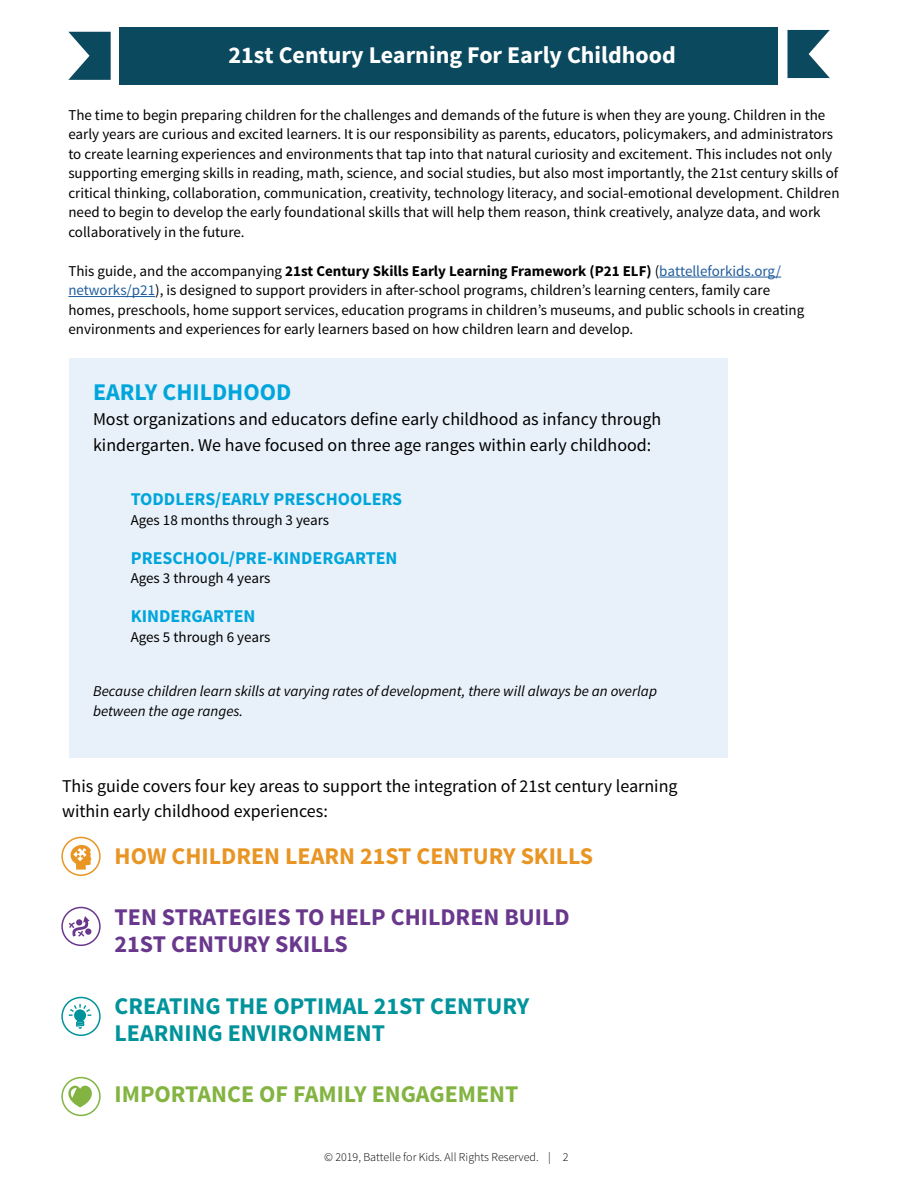
<style>
.page{position:relative;width:918px;height:1188px;background:#fff}
.page>*{position:absolute;margin:0;border:0;box-sizing:border-box;transform-origin:0 0}
.t1{font:700 24px/27px "Source Sans Pro";color:#69388d}
.t2{font:700 24px/27px "Source Sans Pro";color:#00939b}
.t3{font:700 24px "Source Sans Pro";color:#fff}
.t4{font:700 24px "Source Sans Pro";color:#e89524}
.t5{font:700 24px "Source Sans Pro";color:#83b441}
.t6{font:700 24px "Source Sans Pro";color:#00a6db}
.t7{font:18px/25.5px "Source Sans Pro";color:#000}
.t8{font:700 18px "Source Sans Pro";color:#00a6db}
.t9{font:15px/19.5px "Source Sans Pro";color:#000}
.t10{font:italic 15px/19.5px "Source Sans Pro";color:#000}
.t11{font:300 12px "Source Sans Pro";color:#000}
.s1{font-weight:700}
.s2{color:#215e9e}
</style>
<div class="page">
<div style="left:69px;top:358px;width:659px;height:399px;background:#e8f1fa"></div>
<svg style="left:67px;top:844px;width:25px;height:26px"></svg>
<div style="left:61px;top:837px;width:40px;height:39px;border:2px solid #e89524;border-radius:50%"></div>
<svg style="left:69px;top:916px;width:22px;height:21px"></svg>
<div style="left:61px;top:907px;width:40px;height:39px;border:2px solid #69388d;border-radius:50%"></div>
<svg style="left:69px;top:1004px;width:22px;height:25px"></svg>
<div style="left:61px;top:997px;width:40px;height:39px;border:2px solid #00939b;border-radius:50%"></div>
<svg style="left:64px;top:1078px;width:34px;height:29px"></svg>
<div style="left:61px;top:1077px;width:40px;height:39px;border:2px solid #83b441;border-radius:50%"></div>
<hr style="left:659px;top:277px;width:122px;height:1px;background:#215e9e">
<hr style="left:68px;top:296px;width:87px;height:1px;background:#215e9e">
<div style="left:119px;top:27px;width:659px;height:58px;background:#0b495f"></div>
<svg style="left:788px;top:30px;width:42px;height:48px"></svg>
<svg style="left:68px;top:32px;width:43px;height:48px"></svg>
<h1 class="t3" style="left:229px;top:40px;width:449px">21st Century Learning For Early Childhood</h1>
<p class="t9" style="left:68px;top:105px;width:773px">The time to begin preparing children for the challenges and demands of the future is when they are young. Children in the early years are curious and excited learners. It is our responsibility as parents, educators, policymakers, and administrators to create learning experiences and environments that tap into that natural curiosity and excitement. This includes not only supporting emerging skills in reading, math, science, and social studies, but also most importantly, the 21st century skills of critical thinking, collaboration, communication, creativity, technology literacy, and social-emotional development. Children need to begin to develop the early foundational skills that will help them reason, think creatively, analyze data, and work collaboratively in the future.</p>
<p class="t9" style="left:68px;top:261px;width:737px">This guide, and the accompanying <span class="s1">21st Century Skills Early Learning Framework (P21 ELF)</span> (<span class="s2">battelleforkids.org/ networks/p21</span>), is designed to support providers in after-school programs, children’s learning centers, family care homes, preschools, home support services, education programs in children’s museums, and public schools in creating environments and experiences for early learners based on how children learn and develop.</p>
<h1 class="t6" style="left:93px;top:376px;width:200px">EARLY CHILDHOOD</h1>
<p class="t7" style="left:93px;top:407px;width:570px">Most organizations and educators define early childhood as infancy through kindergarten. We have focused on three age ranges within early childhood:</p>
<p class="t8" style="left:131px;top:488px;width:273px">TODDLERS/EARLY PRESCHOOLERS</p>
<p class="t9" style="left:131px;top:510px;width:200px">Ages 18 months through 3 years</p>
<p class="t8" style="left:131px;top:546px;width:268px">PRESCHOOL/PRE-KINDERGARTEN</p>
<p class="t9" style="left:131px;top:569px;width:141px">Ages 3 through 4 years</p>
<p class="t8" style="left:131px;top:605px;width:126px">KINDERGARTEN</p>
<p class="t9" style="left:131px;top:627px;width:141px">Ages 5 through 6 years</p>
<p class="t10" style="left:93px;top:681px;width:566px">Because children learn skills at varying rates of development, there will always be an overlap between the age ranges.</p>
<p class="t7" style="left:62px;top:773px;width:617px">This guide covers four key areas to support the integration of 21st century learning within early childhood experiences:</p>
<h1 class="t4" style="left:115px;top:840px;width:480px">HOW CHILDREN LEARN 21ST CENTURY SKILLS</h1>
<h1 class="t1" style="left:115px;top:905px;width:457px">TEN STRATEGIES TO HELP CHILDREN BUILD<br>21ST CENTURY SKILLS</h1>
<h1 class="t2" style="left:115px;top:993px;width:416px">CREATING THE OPTIMAL 21ST CENTURY<br>LEARNING ENVIRONMENT</h1>
<h1 class="t5" style="left:115px;top:1079px;width:405px">IMPORTANCE OF FAMILY ENGAGEMENT</h1>
<p class="t11" style="left:324px;top:1150px;width:246px">© 2019, Battelle for Kids. All Rights Reserved. | 2</p>
</div>
